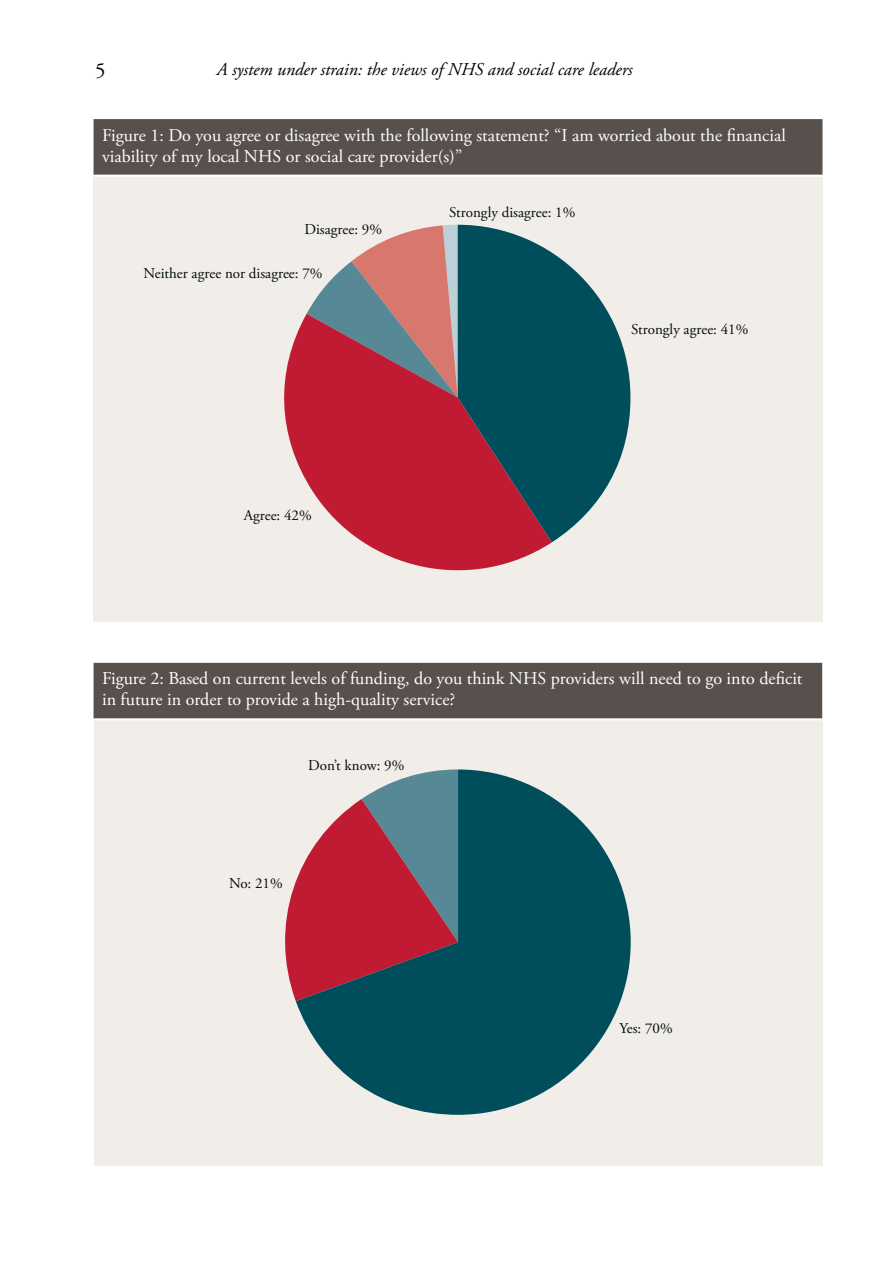
<style>
.page{position:relative;width:893px;height:1263px;background:#fff}
.page>*{position:absolute;margin:0;border:0;box-sizing:border-box;transform-origin:0 0}
.t1{font:21px "Adobe Garamond Pro";color:#000}
.t2{font:18px/21px "Adobe Garamond Pro";color:#fff}
.t3{font:italic 18px "Adobe Garamond Pro";color:#000}
.t4{font:15px "Adobe Garamond Pro";color:#030e05}
</style>
<div class="page">
<div style="left:94px;top:173px;width:729px;height:448px;background:#f1ede9"></div>
<svg style="left:307px;top:225px;width:151px;height:89px"></svg>
<svg style="left:284px;top:314px;width:268px;height:257px;fill:#c11a33"></svg>
<svg style="left:458px;top:225px;width:172px;height:317px;fill:#004e5c"></svg>
<hr style="left:94px;top:175px;width:728px;height:2px;background:#fff">
<div style="left:94px;top:119px;width:728px;height:56px;background:#58504d"></div>
<div style="left:94px;top:718px;width:728px;height:447px;background:#f1ede9"></div>
<svg style="left:285px;top:881px;width:11px;height:120px"></svg>
<svg style="left:296px;top:769px;width:335px;height:346px;fill:#004e5c"></svg>
<hr style="left:94px;top:718px;width:728px;height:2px;background:#fff">
<div style="left:94px;top:663px;width:728px;height:55px;background:#58504d"></div>
<p class="t1" style="left:95px;top:58px;width:12px">5</p>
<p class="t3" style="left:217px;top:59px;width:417px">A system under strain: the views of NHS and social care leaders</p>
<p class="t2" style="left:102px;top:125px;width:685px">Figure 1: Do you agree or disagree with the following statement? “I am worried about the financial viability of my local NHS or social care provider(s)”</p>
<p class="t4" style="left:305px;top:220px;width:79px">Disagree: 9%</p>
<p class="t4" style="left:144px;top:264px;width:181px">Neither agree nor disagree: 7%</p>
<p class="t4" style="left:449px;top:203px;width:128px">Strongly disagree: 1%</p>
<p class="t4" style="left:631px;top:320px;width:119px">Strongly agree: 41%</p>
<p class="t4" style="left:244px;top:506px;width:70px">Agree: 42%</p>
<p class="t2" style="left:102px;top:669px;width:702px">Figure 2: Based on current levels of funding, do you think NHS providers will need to go into deficit in future in order to provide a high-quality service?</p>
<p class="t4" style="left:308px;top:756px;width:98px">Don’t know: 9%</p>
<p class="t4" style="left:229px;top:874px;width:55px">No: 21%</p>
<p class="t4" style="left:619px;top:1019px;width:55px">Yes: 70%</p>
</div>
